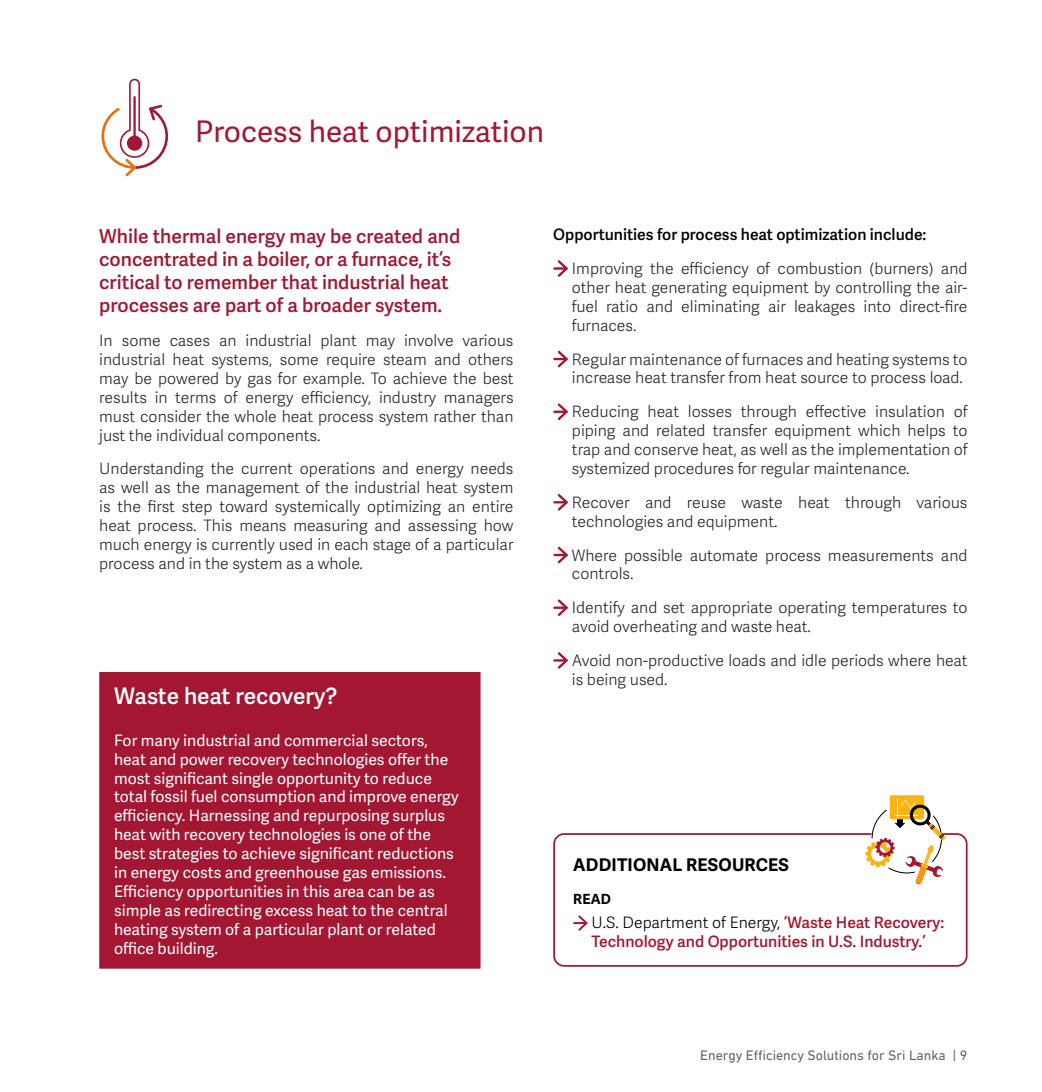
<style>
.page{position:relative;width:1042px;height:1092px;background:#fff}
.page>*{position:absolute;margin:0;border:0;box-sizing:border-box;transform-origin:0 0}
.t1{font:29.75px "Adelle Sans";color:#a31732}
.t2{font:600 22.75px "Adelle Sans";letter-spacing:-.01em;color:#fff}
.t3{font:600 19.25px/23.1px "Adelle Sans";color:#a31732}
.t4{font:700 17.5px "Adelle Sans";letter-spacing:.01em;color:#000}
.t5{font:300 15.75px/18.9px "Adelle Sans";color:#282827}
.t6{font:15.75px/18.9px "Adelle Sans";color:#fff}
.t7{font:600 15.75px/18.9px "Adelle Sans";color:#a31732}
.t8{font:600 15.75px "Adelle Sans";color:#000}
.t9{font:14px "DIN Next LT Pro";color:#646363}
.t10{font:700 14px "Adelle Sans";color:#000}
.s1{font-weight:300;color:#000}
</style>
<div class="page">
<svg style="left:554px;top:260px;width:14px;height:17px"></svg>
<svg style="left:554px;top:350px;width:14px;height:18px"></svg>
<svg style="left:554px;top:403px;width:14px;height:17px"></svg>
<svg style="left:554px;top:494px;width:14px;height:17px"></svg>
<svg style="left:554px;top:546px;width:14px;height:18px"></svg>
<svg style="left:554px;top:599px;width:14px;height:17px"></svg>
<svg style="left:554px;top:652px;width:14px;height:17px"></svg>
<div style="left:553px;top:833px;width:414px;height:133px;border:2px solid #a31732;border-radius:10px"></div>
<svg style="left:574px;top:915px;width:14px;height:16px"></svg>
<div style="left:890px;top:795px;width:34px;height:24px;background:#fab314;border-radius:2px"></div>
<svg style="left:865px;top:799px;width:80px;height:85px"></svg>
<div style="left:99px;top:672px;width:381px;height:296px;background:#a31732"></div>
<svg style="left:101px;top:78px;width:67px;height:99px"></svg>
<h1 class="t1" style="left:195px;top:114px;width:350px">Process heat optimization</h1>
<p class="t3" style="left:99px;top:225px;width:363px">While thermal energy may be created and concentrated in a boiler, or a furnace, it’s critical to remember that industrial heat processes are part of a broader system.</p>
<p class="t5" style="left:99px;top:331px;width:416px;text-align:justify">In some cases an industrial plant may involve various industrial heat systems, some require steam and others may be powered by gas for example. To achieve the best results in terms of energy efficiency, industry managers must consider the whole heat process system rather than just the individual components.</p>
<p class="t5" style="left:99px;top:460px;width:416px;text-align:justify">Understanding the current operations and energy needs as well as the management of the industrial heat system is the first step toward systemically optimizing an entire heat process. This means measuring and assessing how much energy is currently used in each stage of a particular process and in the system as a whole.</p>
<h2 class="t2" style="left:114px;top:682px;width:225px">Waste heat recovery?</h2>
<p class="t6" style="left:114px;top:731px;width:346px">For many industrial and commercial sectors, heat and power recovery technologies offer the most significant single opportunity to reduce total fossil fuel consumption and improve energy efficiency. Harnessing and repurposing surplus heat with recovery technologies is one of the best strategies to achieve significant reductions in energy costs and greenhouse gas emissions.<br>Efficiency opportunities in this area can be as simple as redirecting excess heat to the central heating system of a particular plant or related office building.</p>
<p class="t8" style="left:553px;top:225px;width:375px">Opportunities for process heat optimization include:</p>
<p class="t5" style="left:572px;top:259px;width:397px;text-align:justify">Improving the efficiency of combustion (burners) and other heat generating equipment by controlling the air&shy;fuel ratio and eliminating air leakages into direct-fire furnaces.</p>
<p class="t5" style="left:572px;top:350px;width:397px">Regular maintenance of furnaces and heating systems to increase heat transfer from heat source to process load.</p>
<p class="t5" style="left:572px;top:403px;width:397px;text-align:justify">Reducing heat losses through effective insulation of piping and related transfer equipment which helps to trap and conserve heat, as well as the implementation of systemized procedures for regular maintenance.</p>
<p class="t5" style="left:572px;top:493px;width:397px">Recover and reuse waste heat through various technologies and equipment.</p>
<p class="t5" style="left:572px;top:546px;width:397px">Where possible automate process measurements and controls.</p>
<p class="t5" style="left:572px;top:598px;width:397px">Identify and set appropriate operating temperatures to avoid overheating and waste heat.</p>
<p class="t5" style="left:572px;top:651px;width:397px">Avoid non-productive loads and idle periods where heat is being used.</p>
<p class="t4" style="left:573px;top:854px;width:217px">ADDITIONAL RESOURCES</p>
<p class="t10" style="left:573px;top:890px;width:39px">READ</p>
<p class="t7" style="left:591px;top:913px;width:354px"><span class="s1">U.S. Department of Energy,</span> ‘Waste Heat Recovery:<br>Technology and Opportunities in U.S. Industry.’</p>
<p class="t9" style="left:700px;top:1047px;width:269px">Energy Efficiency Solutions for Sri Lanka | 9</p>
</div>
